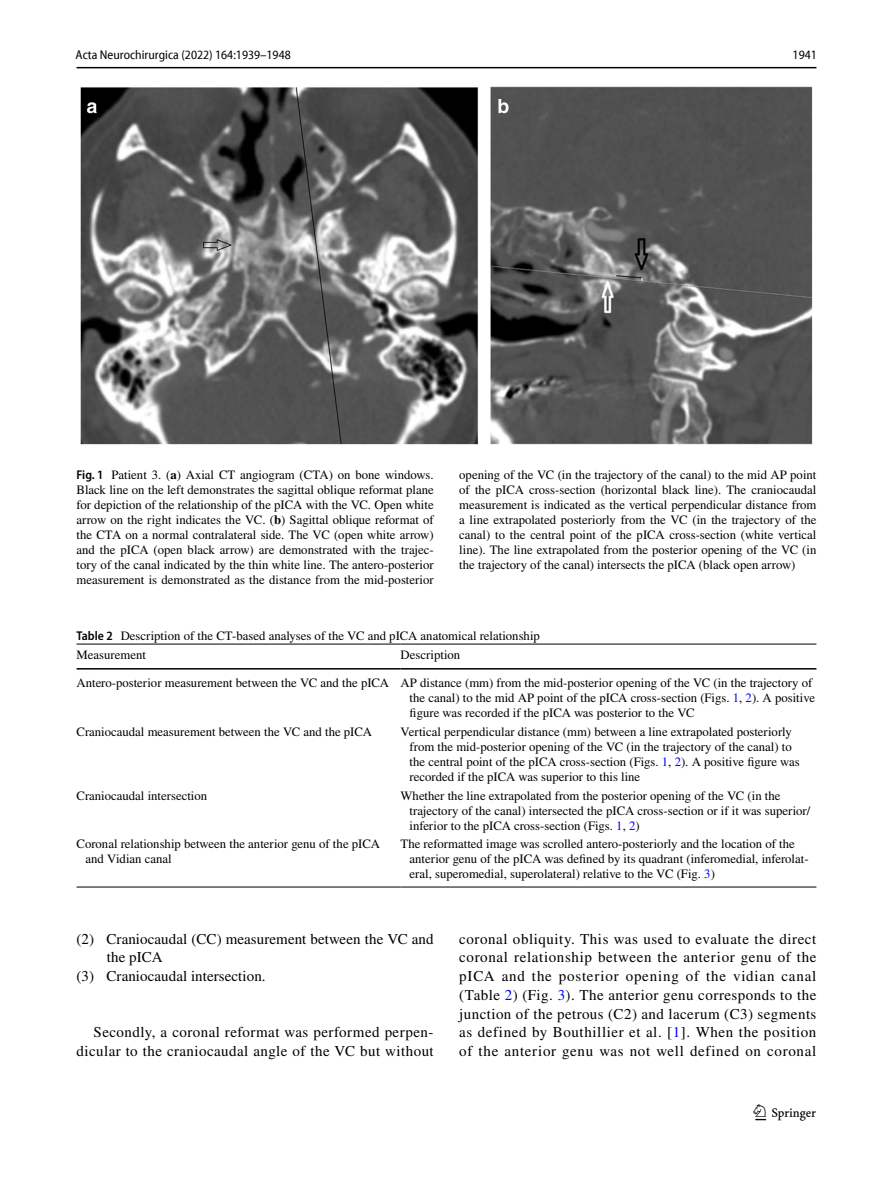
<style>
.page{position:relative;width:893px;height:1187px;background:#fff}
.page>*{position:absolute;margin:0;border:0;box-sizing:border-box;transform-origin:0 0}
.t1{font:22.5px "Springnew Regular 3";color:#000}
.t2{font:15px/18.8px "STIX";letter-spacing:.03em;color:#000;text-align:right}
.t3{font:15px "STIX";letter-spacing:.005em;color:#000}
.t4{font:12.75px/15px "STIX";color:#000}
.t5{font:semi-condensed 12.75px "Myriad Pro Unic";color:#000}
.s1{font-family:"Myriad Pro";font-weight:600;font-stretch:semi-condensed}
.s2{font-weight:700}
.s3{color:#00f}
</style>
<div class="page">
<hr style="left:77px;top:67px;width:739px;height:1px;background:#000">
<img style="left:81px;top:87px;width:731px;height:357px">
<hr style="left:77px;top:643px;width:324px;height:1px;background:#000">
<hr style="left:77px;top:668px;width:324px;height:1px;background:#000">
<hr style="left:401px;top:643px;width:415px;height:1px;background:#000">
<hr style="left:401px;top:668px;width:415px;height:1px;background:#000">
<hr style="left:77px;top:886px;width:324px;height:1px;background:#000">
<hr style="left:401px;top:886px;width:415px;height:1px;background:#000">
<p class="t5" style="left:76px;top:50px;width:217px">Acta Neurochirurgica (2022) 164:1939–1948</p>
<p class="t5" style="left:793px;top:50px;width:26px">1941</p>
<p class="t4" style="left:77px;top:468px;width:359px;text-align:justify"><span class="s1">Fig. 1</span> Patient 3. (<span class="s2">a</span>) Axial CT angiogram (CTA) on bone windows.<br>Black line on the left demonstrates the sagittal oblique reformat plane for depiction of the relationship of the pICA with the VC. Open white arrow on the right indicates the VC. (<span class="s2">b</span>) Sagittal oblique reformat of the CTA on a normal contralateral side. The VC (open white arrow) and the pICA (open black arrow) are demonstrated with the trajec&shy;tory of the canal indicated by the thin white line. The antero-posterior measurement is demonstrated as the distance from the mid-posterior</p>
<p class="t4" style="left:459px;top:468px;width:359px;text-align:justify">opening of the VC (in the trajectory of the canal) to the mid AP point of the pICA cross-section (horizontal black line). The craniocaudal measurement is indicated as the vertical perpendicular distance from a line extrapolated posteriorly from the VC (in the trajectory of the canal) to the central point of the pICA cross-section (white vertical line). The line extrapolated from the posterior opening of the VC (in the trajectory of the canal) intersects the pICA (black open arrow)</p>
<p class="t4" style="left:77px;top:627px;width:465px;line-height:18.9px"><span class="s1">Table 2</span> Description of the CT-based analyses of the VC and pICA anatomical relationship<br>Measurement</p>
<p class="t4" style="left:401px;top:648px;width:61px">Description</p>
<p class="t4" style="left:410px;top:676px;width:407px;text-indent:-333px">Antero-posterior measurement between the VC and the pICA AP distance (mm) from the mid-posterior opening of the VC (in the trajectory of the canal) to the mid AP point of the pICA cross-section (Figs. <span class="s3">1</span>, <span class="s3">2</span>). A positive figure was recorded if the pICA was posterior to the VC</p>
<p class="t4" style="left:77px;top:725px;width:297px">Craniocaudal measurement between the VC and the pICA</p>
<p class="t4" style="left:410px;top:725px;width:392px;text-indent:-9px">Vertical perpendicular distance (mm) between a line extrapolated posteriorly from the mid-posterior opening of the VC (in the trajectory of the canal) to the central point of the pICA cross-section (Figs. <span class="s3">1</span>, <span class="s3">2</span>). A positive figure was recorded if the pICA was superior to this line</p>
<p class="t4" style="left:77px;top:788px;width:132px">Craniocaudal intersection</p>
<p class="t4" style="left:410px;top:788px;width:402px;text-indent:-9px">Whether the line extrapolated from the posterior opening of the VC (in the trajectory of the canal) intersected the pICA cross-section or if it was superior/ inferior to the pICA cross-section (Figs. <span class="s3">1</span>, <span class="s3">2</span>)</p>
<p class="t4" style="left:86px;top:837px;width:296px;text-indent:-9px">Coronal relationship between the anterior genu of the pICA and Vidian canal</p>
<p class="t4" style="left:410px;top:837px;width:400px;text-indent:-9px">The reformatted image was scrolled antero-posteriorly and the location of the anterior genu of the pICA was defined by its quadrant (inferomedial, inferolat&shy;eral, superomedial, superolateral) relative to the VC (Fig. <span class="s3">3</span>)</p>
<p class="t3" style="left:77px;top:928px;width:359px">(2) Craniocaudal (CC) measurement between the VC and</p>
<p class="t2" style="left:107px;top:948px;width:57px">the pICA</p>
<p class="t3" style="left:77px;top:965px;width:191px">(3) Craniocaudal intersection.</p>
<p class="t2" style="left:77px;top:1023px;width:359px">Secondly, a coronal reformat was performed perpen&shy;dicular to the craniocaudal angle of the VC but without</p>
<p class="t2" style="left:459px;top:930px;width:359px;text-align:justify">coronal obliquity. This was used to evaluate the direct coronal relationship between the anterior genu of the pICA and the posterior opening of the vidian canal (Table <span class="s3">2</span>) (Fig. <span class="s3">3</span>). The anterior genu corresponds to the junction of the petrous (C2) and lacerum (C3) segments as defined by Bouthillier et al. [<span class="s3">1</span>]. When the position of the anterior genu was not well defined on coronal</p>
<h1 class="t1" style="left:755px;top:1104px;width:62px">1 3</h1>
</div>
